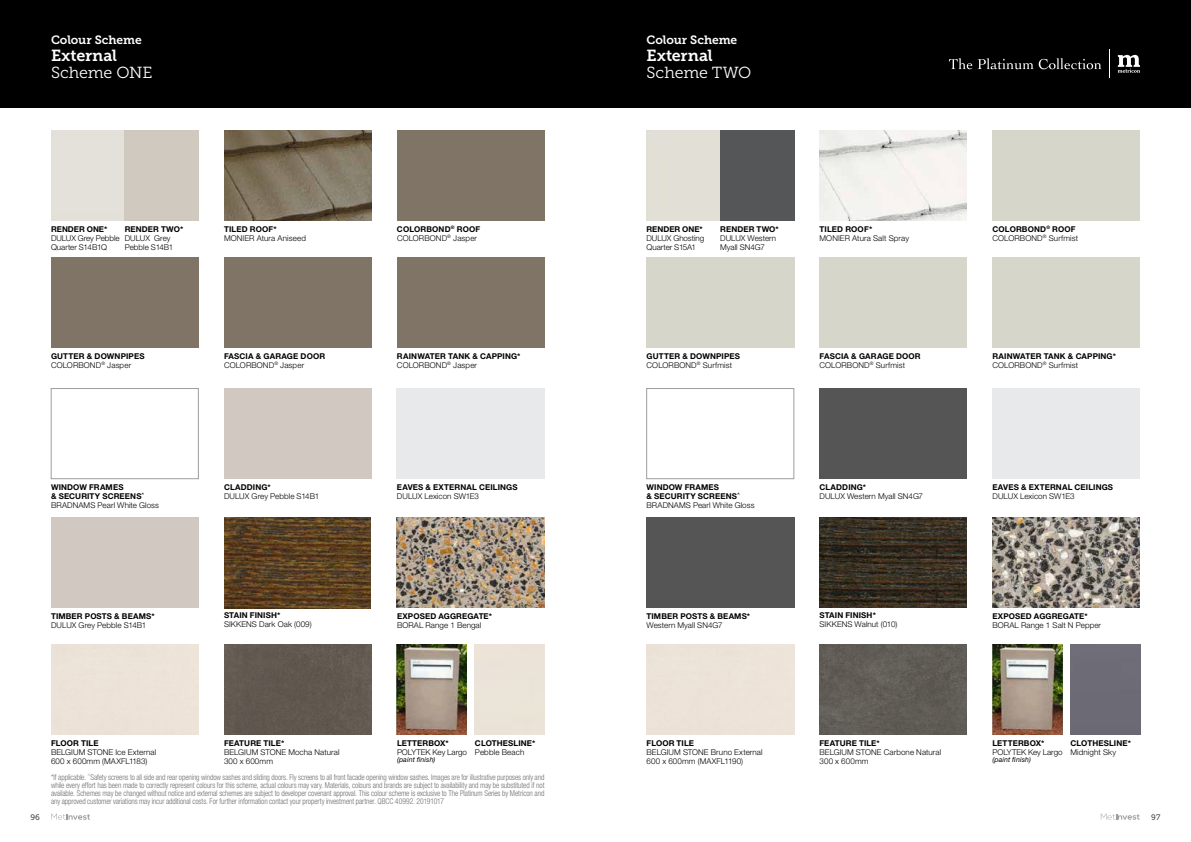
<style>
.page{position:relative;width:1191px;height:842px;background:#fff}
.page>*{position:absolute;margin:0;border:0;box-sizing:border-box;transform-origin:0 0}
.t1{font:16px "Museo Slab 300";letter-spacing:-.01em;color:#fff}
.t2{font:16px "Museo Slab 700";letter-spacing:-.005em;color:#fff}
.t3{font:12px "Museo Slab 700";letter-spacing:-.01em;color:#fff}
.t4{font:300 8px/9px "Helvetica Neue LT Pro";letter-spacing:.01em;color:#000}
.t5{font:300 condensed 8px/8.2px "Helvetica Neue LT Pro";letter-spacing:-.01em;color:#706f6f;text-align:justify;scale:.95 1}
.t6{font:700 8px/9px "Helvetica Neue LT Pro";letter-spacing:.015em;color:#000}
.t7{font:8px "Museo Slab 500";color:#4a4a49}
.t8{font:italic 7px "Helvetica Neue LT Pro";letter-spacing:.015em;color:#000}
.s1{font-weight:700}
.s2{font-weight:300}
</style>
<div class="page">
<div style="left:0;top:0;width:1191px;height:108px;background:#000"></div>
<img style="left:224px;top:517px;width:147px;height:92px">
<img style="left:397px;top:517px;width:147px;height:90px">
<img style="left:51px;top:130px;width:147px;height:91px">
<div style="left:397px;top:130px;width:147px;height:91px;background:#807466"></div>
<img style="left:224px;top:130px;width:147px;height:91px">
<div style="left:397px;top:257px;width:147px;height:91px;background:#807466"></div>
<div style="left:51px;top:257px;width:147px;height:91px;background:#807466"></div>
<div style="left:224px;top:257px;width:147px;height:91px;background:#807466"></div>
<div style="left:51px;top:388px;width:147px;height:91px;border:1px solid #9d9d9c"></div>
<img style="left:397px;top:644px;width:69px;height:91px">
<div style="left:224px;top:644px;width:147px;height:91px;background:#61584f"></div>
<img style="left:819px;top:517px;width:147px;height:91px">
<div style="left:1070px;top:644px;width:70px;height:91px;background:#6d6b76"></div>
<img style="left:992px;top:517px;width:148px;height:90px">
<img style="left:646px;top:130px;width:148px;height:91px">
<div style="left:819px;top:388px;width:148px;height:91px;background:#555"></div>
<div style="left:646px;top:517px;width:148px;height:90px;background:#555"></div>
<div style="left:646px;top:388px;width:148px;height:91px;border:1px solid #9d9d9c"></div>
<img style="left:819px;top:130px;width:148px;height:91px">
<img style="left:992px;top:644px;width:70px;height:91px">
<img style="left:819px;top:644px;width:148px;height:91px">
<svg style="left:1109px;top:50px;width:1px;height:28px"></svg>
<svg style="left:1117px;top:55px;width:23px;height:18px"></svg>
<svg style="left:949px;top:58px;width:152px;height:11px"></svg>
<svg style="left:1100px;top:814px;width:39px;height:6px"></svg>
<svg style="left:51px;top:814px;width:39px;height:6px"></svg>
<h2 class="t3" style="left:51px;top:33px;width:92px">Colour Scheme</h2>
<h1 class="t2" style="left:51px;top:46px;width:68px">External</h1>
<h1 class="t1" style="left:51px;top:64px;width:103px">Scheme ONE</h1>
<h2 class="t3" style="left:646px;top:33px;width:92px">Colour Scheme</h2>
<h1 class="t2" style="left:646px;top:46px;width:68px">External</h1>
<h1 class="t1" style="left:646px;top:64px;width:106px">Scheme TWO</h1>
<p class="t6" style="left:51px;top:224px;width:58px">RENDER ONE*</p>
<p class="t4" style="left:51px;top:233px;width:70px">DULUX Grey Pebble<br>Quarter S14B1Q</p>
<p class="t6" style="left:125px;top:224px;width:60px">RENDER TWO*</p>
<p class="t4" style="left:125px;top:233px;width:50px">DULUX Grey<br>Pebble S14B1</p>
<p class="t6" style="left:224px;top:224px;width:54px">TILED ROOF*</p>
<p class="t4" style="left:224px;top:233px;width:83px">MONIER Atura Aniseed</p>
<p class="t4" style="left:397px;top:224px;width:85px"><span class="s1">COLORBOND</span><sup>®</sup> <span class="s1">ROOF<br></span>COLORBOND<sup>®</sup> Jasper</p>
<p class="t6" style="left:646px;top:224px;width:58px">RENDER ONE*</p>
<p class="t4" style="left:646px;top:233px;width:59px">DULUX Ghosting<br>Quarter S15A1</p>
<p class="t6" style="left:720px;top:224px;width:60px">RENDER TWO*</p>
<p class="t4" style="left:720px;top:233px;width:57px">DULUX Western<br>Myall SN4G7</p>
<p class="t6" style="left:819px;top:224px;width:54px">TILED ROOF*</p>
<p class="t4" style="left:819px;top:233px;width:91px">MONIER Atura Salt Spray</p>
<p class="t4" style="left:992px;top:224px;width:87px"><span class="s1">COLORBOND</span><sup>®</sup> <span class="s1">ROOF<br></span>COLORBOND<sup>®</sup> Surfmist</p>
<p class="t6" style="left:51px;top:351px;width:95px">GUTTER &amp; DOWNPIPES<br><span class="s2">COLORBOND</span><sup>®</sup> <span class="s2">Jasper</span></p>
<p class="t6" style="left:224px;top:351px;width:103px">FASCIA &amp; GARAGE DOOR<br><span class="s2">COLORBOND</span><sup>®</sup> <span class="s2">Jasper</span></p>
<p class="t6" style="left:397px;top:351px;width:125px">RAINWATER TANK &amp; CAPPING*<br><span class="s2">COLORBOND</span><sup>®</sup> <span class="s2">Jasper</span></p>
<p class="t4" style="left:646px;top:351px;width:95px"><span class="s1">GUTTER &amp; DOWNPIPES<br></span>COLORBOND<sup>®</sup> Surfmist</p>
<p class="t6" style="left:819px;top:351px;width:103px">FASCIA &amp; GARAGE DOOR<br><span class="s2">COLORBOND</span><sup>®</sup> <span class="s2">Surfmist</span></p>
<p class="t6" style="left:992px;top:351px;width:125px">RAINWATER TANK &amp; CAPPING*<br><span class="s2">COLORBOND</span><sup>®</sup> <span class="s2">Surfmist</span></p>
<p class="t6" style="left:51px;top:482px;width:110px">WINDOW FRAMES<br>&amp; SECURITY SCREENS<sup>^<br></sup><span class="s2">BRADNAMS Pearl White Gloss</span></p>
<p class="t6" style="left:224px;top:482px;width:48px">CLADDING*</p>
<p class="t4" style="left:224px;top:491px;width:97px">DULUX Grey Pebble S14B1</p>
<p class="t6" style="left:397px;top:482px;width:122px">EAVES &amp; EXTERNAL CEILINGS</p>
<p class="t4" style="left:397px;top:491px;width:83px">DULUX Lexicon SW1E3</p>
<p class="t6" style="left:646px;top:482px;width:110px">WINDOW FRAMES<br>&amp; SECURITY SCREENS<sup>^<br></sup><span class="s2">BRADNAMS Pearl White Gloss</span></p>
<p class="t6" style="left:819px;top:482px;width:48px">CLADDING*</p>
<p class="t4" style="left:819px;top:491px;width:105px">DULUX Western Myall SN4G7</p>
<p class="t6" style="left:992px;top:482px;width:122px">EAVES &amp; EXTERNAL CEILINGS</p>
<p class="t4" style="left:992px;top:491px;width:83px">DULUX Lexicon SW1E3</p>
<p class="t6" style="left:51px;top:611px;width:105px">TIMBER POSTS &amp; BEAMS*</p>
<p class="t4" style="left:51px;top:620px;width:97px">DULUX Grey Pebble S14B1</p>
<p class="t6" style="left:224px;top:611px;width:58px">STAIN FINISH*</p>
<p class="t4" style="left:224px;top:620px;width:89px">SIKKENS Dark Oak (009)</p>
<p class="t6" style="left:397px;top:611px;width:97px">EXPOSED AGGREGATE*</p>
<p class="t4" style="left:397px;top:620px;width:86px">BORAL Range 1 Bengal</p>
<p class="t6" style="left:646px;top:611px;width:105px">TIMBER POSTS &amp; BEAMS*</p>
<p class="t4" style="left:646px;top:620px;width:77px">Western Myall SN4G7</p>
<p class="t6" style="left:819px;top:611px;width:58px">STAIN FINISH*</p>
<p class="t4" style="left:819px;top:620px;width:79px">SIKKENS Walnut (010)</p>
<p class="t6" style="left:992px;top:611px;width:97px">EXPOSED AGGREGATE*</p>
<p class="t4" style="left:992px;top:620px;width:110px">BORAL Range 1 Salt N Pepper</p>
<p class="t6" style="left:51px;top:738px;width:49px">FLOOR TILE</p>
<p class="t4" style="left:51px;top:747px;width:107px">BELGIUM STONE Ice External<br>600 x 600mm (MAXFL1183)</p>
<p class="t6" style="left:224px;top:738px;width:62px">FEATURE TILE*</p>
<p class="t4" style="left:224px;top:747px;width:117px">BELGIUM STONE Mocha Natural<br>300 x 600mm</p>
<p class="t6" style="left:397px;top:738px;width:53px">LETTERBOX*</p>
<p class="t4" style="left:397px;top:747px;width:72px">POLYTEK Key Largo</p>
<p class="t8" style="left:397px;top:755px;width:40px">(paint finish)</p>
<p class="t6" style="left:475px;top:738px;width:62px">CLOTHESLINE*</p>
<p class="t4" style="left:475px;top:747px;width:51px">Pebble Beach</p>
<p class="t6" style="left:646px;top:738px;width:49px">FLOOR TILE</p>
<p class="t4" style="left:646px;top:747px;width:118px">BELGIUM STONE Bruno External<br>600 x 600mm (MAXFL1190)</p>
<p class="t6" style="left:819px;top:738px;width:62px">FEATURE TILE*</p>
<p class="t4" style="left:819px;top:747px;width:123px">BELGIUM STONE Carbone Natural<br>300 x 600mm</p>
<p class="t6" style="left:992px;top:738px;width:53px">LETTERBOX*</p>
<p class="t4" style="left:992px;top:747px;width:72px">POLYTEK Key Largo</p>
<p class="t8" style="left:992px;top:755px;width:40px">(paint finish)</p>
<p class="t6" style="left:1070px;top:738px;width:62px">CLOTHESLINE*</p>
<p class="t4" style="left:1070px;top:747px;width:47px">Midnight Sky</p>
<p class="t5" style="left:51px;top:773px;width:521px">*If applicable. <sup>^</sup>Safety screens to all side and rear opening window sashes and sliding doors. Fly screens to all front facade opening window sashes. Images are for illustrative purposes only and while every effort has been made to correctly represent colours for this scheme, actual colours may vary. Materials, colours and brands are subject to availability and may be substituted if not available. Schemes may be changed without notice and external schemes are subject to developer covenant approval. This colour scheme is exclusive to The Platinum Series by Metricon and any approved customer variations may incur additional costs. For further information contact your property investment partner. QBCC 40992. 20191017</p>
<p class="t7" style="left:30px;top:812px;width:11px">96</p>
<p class="t7" style="left:1151px;top:812px;width:11px">97</p>
</div>
